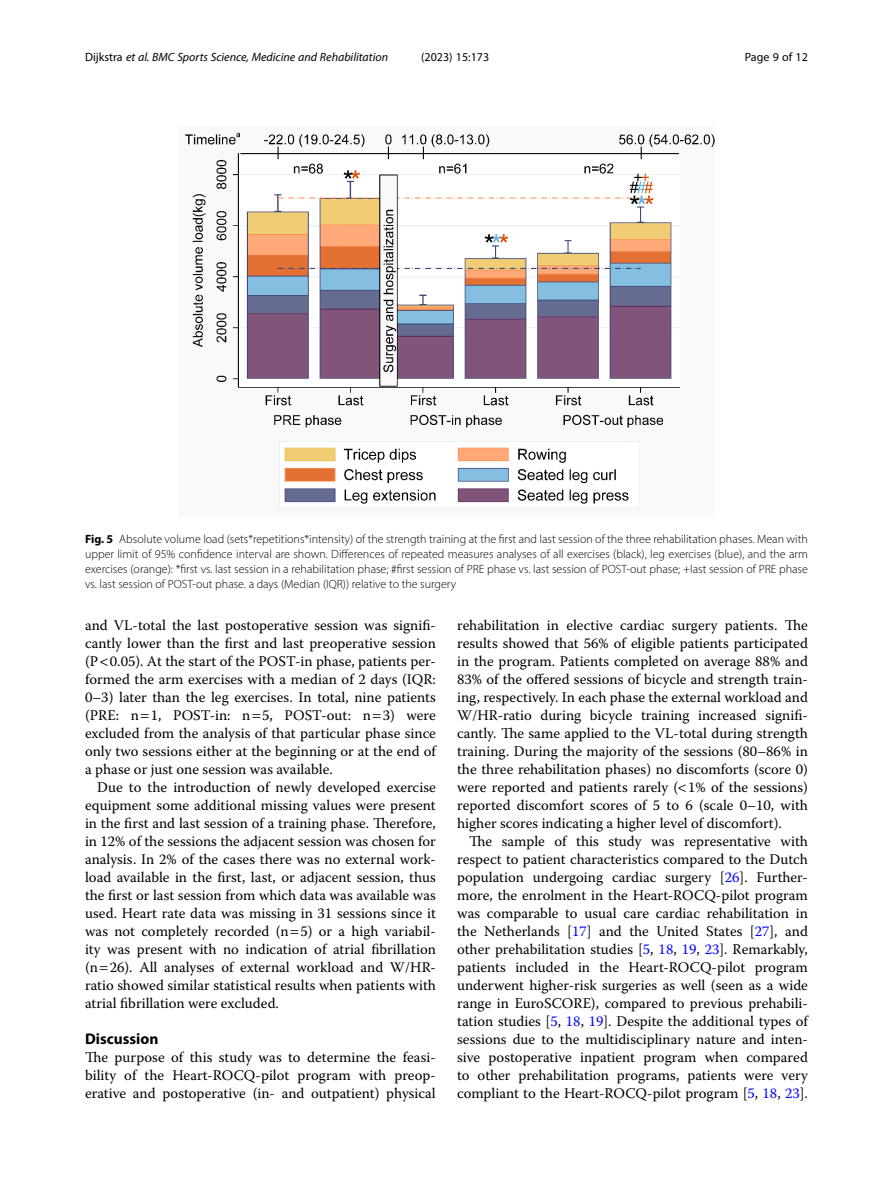
<style>
.page{position:relative;width:893px;height:1191px;background:#fff}
.page>*{position:absolute;margin:0;border:0;box-sizing:border-box;transform-origin:0 0}
.Head_1{font:700 15.45px "Myriad Pro";color:#000}
.Body_Text_Indent{font:14.7px/18px "Warnock Pro";color:#000;text-align:justify}
.Body_Text{font:14.7px/18px "Warnock Pro";color:#000;text-align:justify}
.Figure_Caption{font:300 12px/15px "Myriad Pro";color:#000;text-align:justify}
.t1{font:italic 12px "Myriad Pro";color:#000}
.t2{font:12px "Myriad Pro";color:#000}
.s1{font-style:normal}
.s2{font-weight:700}
.s3{color:#00f}
</style>
<div class="page">
<img style="left:185px;top:132px;width:529px;height:377px">
<p class="t1" style="left:85px;top:50px;width:305px"><span class="s1">Dijkstra</span> et al. BMC Sports Science, Medicine and Rehabilitation</p>
<p class="t2" style="left:421px;top:50px;width:70px">(2023) 15:173</p>
<p class="t2" style="left:745px;top:50px;width:65px">Page 9 of 12</p>
<p class="Figure_Caption" style="left:85px;top:531px;width:724px"><span class="s2">Fig. 5</span> Absolute volume load (sets*repetitions*intensity) of the strength training at the first and last session of the three rehabilitation phases. Mean with upper limit of 95% confidence interval are shown. Differences of repeated measures analyses of all exercises (black), leg exercises (blue), and the arm exercises (orange): *first vs. last session in a rehabilitation phase; #first session of PRE phase vs. last session of POST-out phase; +last session of PRE phase vs. last session of POST-out phase. a days (Median (IQR)) relative to the surgery</p>
<p class="Body_Text_Indent" style="left:85px;top:616px;width:352px">and VL-total the last postoperative session was signifi&shy;cantly lower than the first and last preoperative session (P 0.05). At the start of the POST-in phase, patients per&shy;formed the arm exercises with a median of 2 days (IQR:<br>0–3) later than the leg exercises. In total, nine patients (PRE: n 1, POST-in: n 5, POST-out: n 3) were excluded from the analysis of that particular phase since only two sessions either at the beginning or at the end of a phase or just one session was available.</p>
<p class="Body_Text_Indent" style="left:85px;top:778px;width:352px;text-indent:12px">Due to the introduction of newly developed exercise equipment some additional missing values were present in the first and last session of a training phase. Therefore, in 12% of the sessions the adjacent session was chosen for analysis. In 2% of the cases there was no external work&shy;load available in the first, last, or adjacent session, thus the first or last session from which data was available was used. Heart rate data was missing in 31 sessions since it was not completely recorded (n 5) or a high variabil&shy;ity was present with no indication of atrial fibrillation (n 26). All analyses of external workload and W/HR&shy;ratio showed similar statistical results when patients with atrial fibrillation were excluded.</p>
<p class="Head_1" style="left:85px;top:1029px;width:75px">Discussion</p>
<p class="Body_Text" style="left:85px;top:1048px;width:352px">The purpose of this study was to determine the feasi&shy;bility of the Heart-ROCQ-pilot program with preop&shy;erative and postoperative (in- and outpatient) physical</p>
<p class="Body_Text" style="left:457px;top:616px;width:352px">rehabilitation in elective cardiac surgery patients. The results showed that 56% of eligible patients participated in the program. Patients completed on average 88% and 83% of the offered sessions of bicycle and strength train&shy;ing, respectively. In each phase the external workload and W/HR-ratio during bicycle training increased signifi&shy;cantly. The same applied to the VL-total during strength training. During the majority of the sessions (80–86% in the three rehabilitation phases) no discomforts (score 0) were reported and patients rarely ( 1% of the sessions) reported discomfort scores of 5 to 6 (scale 0–10, with higher scores indicating a higher level of discomfort).</p>
<p class="Body_Text_Indent" style="left:457px;top:832px;width:352px;text-indent:12px">The sample of this study was representative with respect to patient characteristics compared to the Dutch population undergoing cardiac surgery [<span class="s3">26</span>]. Further&shy;more, the enrolment in the Heart-ROCQ-pilot program was comparable to usual care cardiac rehabilitation in the Netherlands [<span class="s3">17</span>] and the United States [<span class="s3">27</span>], and other prehabilitation studies [<span class="s3">5</span>, <span class="s3">18</span>, <span class="s3">19</span>, <span class="s3">23</span>]. Remarkably, patients included in the Heart-ROCQ-pilot program underwent higher-risk surgeries as well (seen as a wide range in EuroSCORE), compared to previous prehabili&shy;tation studies [<span class="s3">5</span>, <span class="s3">18</span>, <span class="s3">19</span>]. Despite the additional types of sessions due to the multidisciplinary nature and inten&shy;sive postoperative inpatient program when compared to other prehabilitation programs, patients were very compliant to the Heart-ROCQ-pilot program [<span class="s3">5</span>, <span class="s3">18</span>, <span class="s3">23</span>].</p>
</div>
